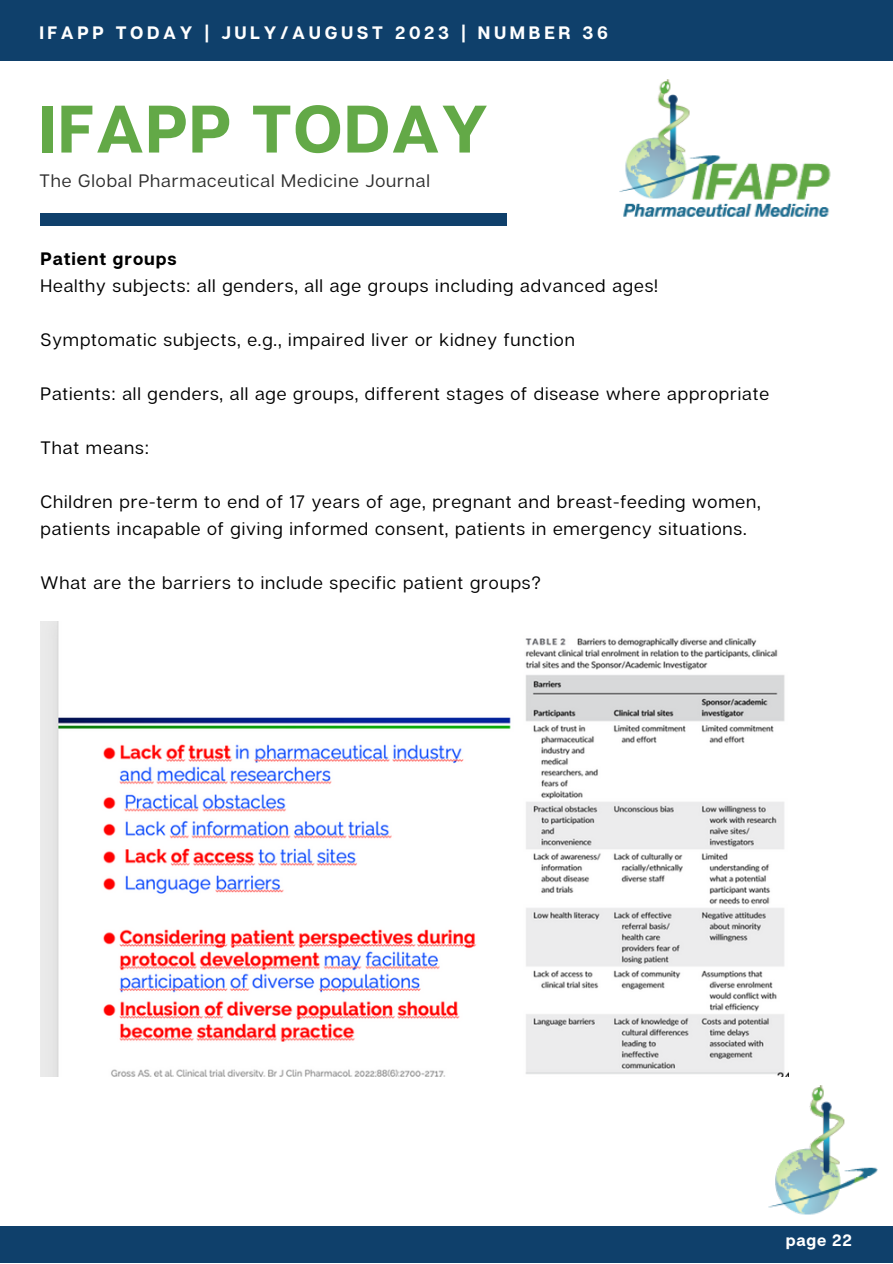
<style>
.page{position:relative;width:893px;height:1264px;background:#fff}
.page>*{position:absolute;margin:0;border:0;box-sizing:border-box;transform-origin:0 0}
.t1{font:700 66.9px "Articulat CF";letter-spacing:.02em;color:#63a947}
.t2{font:18px/27px "Articulat CF";letter-spacing:.05em;color:#000}
.t3{font:18px "Articulat CF";letter-spacing:.05em;color:#2f2f2f}
.t4{font:700 18px "Articulat CF";letter-spacing:.2em;color:#fff}
.t5{font:700 18px "Articulat CF";letter-spacing:.05em;color:#000}
.t6{font:700 16.5px "Articulat CF";letter-spacing:.05em;color:#fff}
</style>
<div class="page">
<div style="left:0;top:0;width:892px;height:61px;background:#0f406b"></div>
<div style="left:40px;top:213px;width:467px;height:12px;background:#0f406b"></div>
<div style="left:0;top:1226px;width:892px;height:36px;background:#0f406b"></div>
<img style="left:768px;top:1085px;width:110px;height:130px">
<img style="left:619px;top:80px;width:212px;height:137px">
<img style="left:40px;top:621px;width:748px;height:455px">
<p class="t4" style="left:39px;top:21px;width:570px">IFAPP TODAY | JULY/AUGUST 2023 | NUMBER 36</p>
<p class="t1" style="left:39px;top:87px;width:450px">IFAPP TODAY</p>
<p class="t3" style="left:39px;top:169px;width:392px">The Global Pharmaceutical Medicine Journal</p>
<p class="t5" style="left:40px;top:248px;width:137px">Patient groups</p>
<p class="t2" style="left:40px;top:272px;width:619px">Healthy subjects: all genders, all age groups including advanced ages!</p>
<p class="t2" style="left:40px;top:326px;width:536px">Symptomatic subjects, e.g., impaired liver or kidney function</p>
<p class="t2" style="left:40px;top:380px;width:730px">Patients: all genders, all age groups, different stages of disease where appropriate</p>
<p class="t2" style="left:40px;top:434px;width:110px">That means:</p>
<p class="t2" style="left:40px;top:488px;width:721px">Children pre-term to end of 17 years of age, pregnant and breast-feeding women, patients incapable of giving informed consent, patients in emergency situations.</p>
<p class="t2" style="left:40px;top:569px;width:502px">What are the barriers to include specific patient groups?</p>
<p class="t6" style="left:785px;top:1229px;width:68px">page 22</p>
</div>
